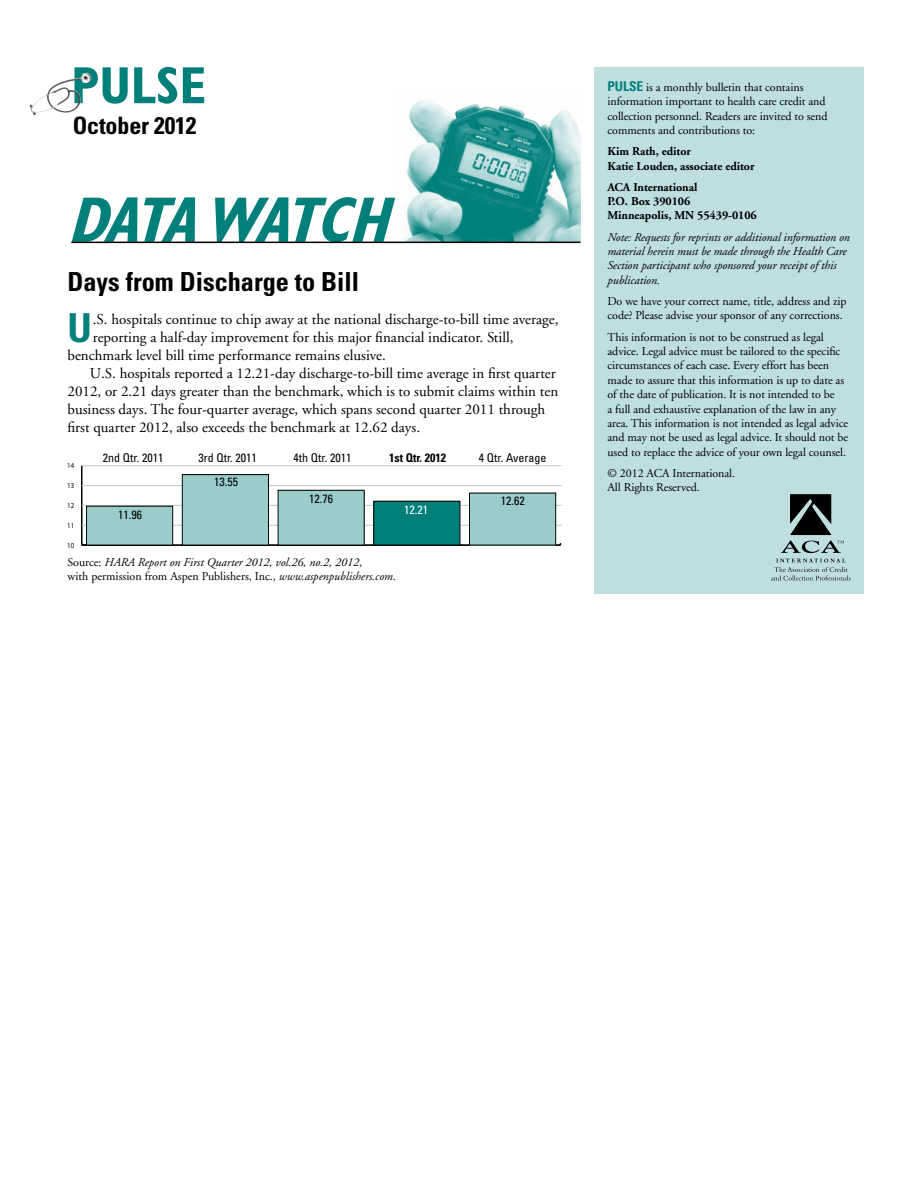
<style>
.page{position:relative;width:918px;height:1188px;background:#fff}
.page>*{position:absolute;margin:0;border:0;box-sizing:border-box;transform-origin:0 0}
.t1{font:italic 700 condensed 64.5px "Gill Sans";color:#007f7b}
.t2{font:700 condensed 52.5px "Gill Sans";color:#007f7b}
.t3{font:700 condensed 39.9px "Univers";color:#007f7b}
.t4{font:700 condensed 26.25px "Univers";color:#000}
.t5{font:700 condensed 24px "Univers";letter-spacing:-.005em;color:#000}
.t6{font:15px "Adobe Garamond";color:#000}
.t7{font:12px/14.4px "Adobe Garamond";letter-spacing:-.005em;color:#000}
.t8{font:italic 12px/14.4px "Adobe Garamond";letter-spacing:-.005em;color:#000}
.t9{font:700 12px/14.4px "Adobe Garamond";letter-spacing:-.005em;color:#000}
.t10{font:condensed 12px "Univers";color:#000}
.t11{font:700 condensed 12px "Univers";color:#000}
.t12{font:condensed 12px "Univers";color:#fff}
.t13{font:7.5px "Myriad Pro";color:#000;scale:.91 1}
.s1{font-style:normal}
.s2{font-family:"Univers";font-weight:700;font-stretch:condensed;font-size:13.5px;color:#007f7b}
</style>
<div class="page">
<img style="left:30px;top:73px;width:61px;height:42px">
<div style="left:594px;top:68px;width:270px;height:526px;background:#bfdfde"></div>
<svg style="left:781px;top:494px;width:63px;height:59px"></svg>
<svg style="left:771px;top:559px;width:79px;height:21px"></svg>
<img style="left:394px;top:99px;width:186px;height:143px">
<hr style="left:71px;top:242px;width:510px;height:1px;background:#000">
<hr style="left:82px;top:544px;width:479px;height:2px;background:#000">
<hr style="left:81px;top:466px;width:2px;height:79px;background:#000">
<hr style="left:82px;top:525px;width:479px;height:1px;background:#c7c8ca">
<hr style="left:82px;top:505px;width:479px;height:1px;background:#c7c8ca">
<hr style="left:82px;top:485px;width:479px;height:1px;background:#c7c8ca">
<hr style="left:82px;top:465px;width:479px;height:1px;background:#c7c8ca">
<div style="left:470px;top:493px;width:86px;height:52px;background:#99ccca"></div>
<div style="left:469px;top:493px;width:87px;height:52px;border:1px solid #000"></div>
<div style="left:374px;top:501px;width:86px;height:44px;background:#007f7b"></div>
<div style="left:373px;top:501px;width:87px;height:44px;border:1px solid #000"></div>
<div style="left:278px;top:490px;width:86px;height:55px;background:#99ccca"></div>
<div style="left:278px;top:490px;width:87px;height:55px;border:1px solid #000"></div>
<div style="left:182px;top:475px;width:86px;height:70px;background:#99ccca"></div>
<div style="left:182px;top:474px;width:87px;height:71px;border:1px solid #000"></div>
<div style="left:87px;top:506px;width:86px;height:39px;background:#99ccca"></div>
<div style="left:86px;top:506px;width:87px;height:39px;border:1px solid #000"></div>
<h2 class="t2" style="left:71px;top:54px;width:137px">PULSE</h2>
<h3 class="t5" style="left:73px;top:110px;width:125px">October 2012</h3>
<h1 class="t1" style="left:68px;top:181px;width:342px">DATAWATCH</h1>
<h3 class="t4" style="left:68px;top:265px;width:293px">Days from Discharge to B ill</h3>
<h3 class="t3" style="left:68px;top:303px;width:26px">U</h3>
<p class="t6" style="left:93px;top:311px;width:467px">.S. hospitals continue to chip away at the national discharge-to-bill time average,</p>
<p class="t6" style="left:93px;top:329px;width:422px">reporting a half-day improvement for this major financial indicator. Still,</p>
<p class="t6" style="left:68px;top:347px;width:320px">benchmark level bill time performance remains elusive.</p>
<p class="t6" style="left:90px;top:365px;width:467px">U.S. hospitals reported a 12.21-day discharge-to-bill time average in first quarter</p>
<p class="t6" style="left:68px;top:383px;width:492px">2012, or 2.21 days greater than the benchmark, which is to submit claims within ten</p>
<p class="t6" style="left:68px;top:401px;width:479px">business days. The four-quarter average, which spans second quarter 2011 through</p>
<p class="t6" style="left:68px;top:419px;width:354px">first quarter 2012, also exceeds the benchmark at 12.62 days.</p>
<p class="t13" style="left:67px;top:461px;width:9px">14</p>
<p class="t13" style="left:67px;top:481px;width:9px">13</p>
<p class="t13" style="left:67px;top:501px;width:9px">12</p>
<p class="t13" style="left:67px;top:521px;width:9px">11</p>
<p class="t13" style="left:67px;top:541px;width:9px">10</p>
<p class="t10" style="left:103px;top:450px;width:62px">2nd Qtr. 2011</p>
<p class="t10" style="left:198px;top:450px;width:60px">3rd Qtr. 2011</p>
<p class="t10" style="left:294px;top:450px;width:59px">4th Qtr. 2011</p>
<p class="t11" style="left:389px;top:450px;width:59px">1st Qtr. 2012</p>
<p class="t10" style="left:479px;top:450px;width:69px">4 Qtr. Average</p>
<p class="t10" style="left:118px;top:507px;width:25px">11.96</p>
<p class="t10" style="left:214px;top:475px;width:25px">13.55</p>
<p class="t10" style="left:309px;top:491px;width:25px">12.76</p>
<p class="t12" style="left:404px;top:502px;width:25px">12.21</p>
<p class="t10" style="left:501px;top:493px;width:25px">12.62</p>
<p class="t8" style="left:68px;top:555px;width:330px"><span class="s1">Source:</span> HARA Report on First Quarter 2012, vol.26, no.2, 2012<span class="s1">,<br>with permission from Aspen Publishers, Inc.,</span> www.aspenpublishers.com<span class="s1">.</span></p>
<p class="t7" style="left:608px;top:80px;width:222px"><span class="s2">PULSE</span> is a monthly bulletin that contains information important to health care credit and collection personnel. Readers are invited to send comments and contributions to:</p>
<p class="t9" style="left:608px;top:144px;width:149px">Kim Rath, editor<br>Katie Louden, associate editor</p>
<p class="t9" style="left:608px;top:180px;width:151px">ACA International<br>P.O. Box 390106<br>Minneapolis, MN 55439-0106</p>
<p class="t8" style="left:608px;top:230px;width:244px">Note: Requests for reprints or additional information on material herein must be made through the Health Care Section participant who sponsored your receipt of this publication.</p>
<p class="t7" style="left:608px;top:294px;width:241px">Do we have your correct name, title, address and zip code? Please advise your sponsor of any corrections.</p>
<p class="t7" style="left:608px;top:330px;width:242px">This information is not to be construed as legal advice. Legal advice must be tailored to the specific circumstances of each case. Every effort has been made to assure that this information is up to date as of the date of publication. It is not intended to be<br>a full and exhaustive explanation of the law in any area. This information is not intended as legal advice and may not be used as legal advice. It should not be used to replace the advice of your own legal counsel.</p>
<p class="t7" style="left:608px;top:466px;width:129px">© 2012 ACA International.<br>All Rights Reserved.</p>
</div>
